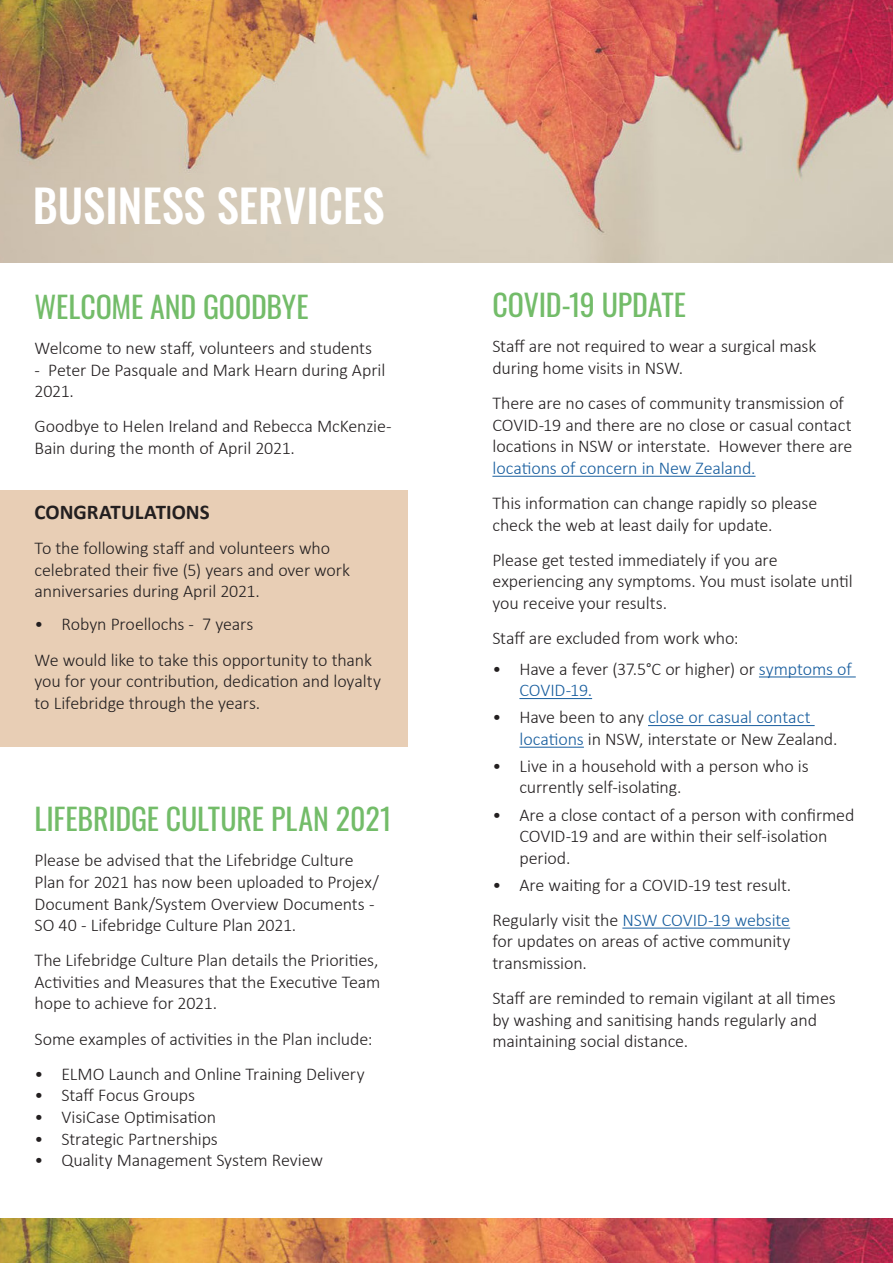
<style>
.page{position:relative;width:893px;height:1263px;background:#fff}
.page>*{position:absolute;margin:0;border:0;box-sizing:border-box;transform-origin:0 0}
.t1{font:500 45px "Oswald";color:#fff}
.t2{font:30px "Oswald";letter-spacing:-.005em;color:#73bc69}
.t3{font:700 21px "Calibri";color:#231f20}
.t4{font:300 18px/21.6px "Calibri";letter-spacing:-.01em;color:#231f20}
.s1{color:#175d9e}
</style>
<div class="page">
<div style="left:0;top:491px;width:407px;height:256px;background:#e8ceb5"></div>
<img style="left:0;top:0;width:893px;height:263px">
<hr style="left:492px;top:476px;width:263px;height:1px;background:#175d9e">
<hr style="left:759px;top:676px;width:97px;height:1px;background:#175d9e">
<hr style="left:519px;top:698px;width:73px;height:1px;background:#175d9e">
<hr style="left:648px;top:725px;width:167px;height:1px;background:#175d9e">
<hr style="left:519px;top:747px;width:65px;height:1px;background:#175d9e">
<hr style="left:622px;top:928px;width:168px;height:1px;background:#175d9e">
<img style="left:0;top:1219px;width:893px;height:44px">
<p class="t1" style="left:33px;top:183px;width:353px">BUSINESS SERVICES</p>
<p class="t2" style="left:35px;top:280px;width:276px">WELCOME AND GOODBYE</p>
<p class="t4" style="left:35px;top:337px;width:339px">Welcome to new staff, volunteers and students</p>
<p class="t4" style="left:35px;top:359px;width:352px">- Peter De Pasquale and Mark Hearn during April<br>2021.</p>
<p class="t4" style="left:35px;top:415px;width:359px">Goodbye to Helen Ireland and Rebecca McKenzie-<br>Bain during the month of April 2021.</p>
<p class="t3" style="left:35px;top:497px;width:177px">CONGRATULATIONS</p>
<p class="t4" style="left:35px;top:537px;width:317px">To the following staff and volunteers who celebrated their five (5) years and over work anniversaries during April 2021.</p>
<p class="t4" style="left:35px;top:613px;width:220px">• Robyn Proellochs - 7 years</p>
<p class="t4" style="left:35px;top:648px;width:348px">We would like to take this opportunity to thank you for your contribution, dedication and loyalty to Lifebridge through the years.</p>
<p class="t2" style="left:35px;top:792px;width:359px">LIFEBRIDGE CULTURE PLAN 2021</p>
<p class="t4" style="left:35px;top:849px;width:346px">Please be advised that the Lifebridge Culture Plan for 2021 has now been uploaded to Projex/ Document Bank/System Overview Documents - SO 40 - Lifebridge Culture Plan 2021.</p>
<p class="t4" style="left:35px;top:949px;width:347px;text-align:justify">The Lifebridge Culture Plan details the Priorities, Activities and Measures that the Executive Team hope to achieve for 2021.</p>
<p class="t4" style="left:35px;top:1028px;width:339px">Some examples of activities in the Plan include:</p>
<p class="t4" style="left:35px;top:1063px;width:332px">• ELMO Launch and Online Training Delivery</p>
<p class="t4" style="left:35px;top:1084px;width:162px">• Staff Focus Groups</p>
<p class="t4" style="left:35px;top:1106px;width:183px">• VisiCase Optimisation</p>
<p class="t4" style="left:35px;top:1127px;width:185px">• Strategic Partnerships</p>
<p class="t4" style="left:35px;top:1149px;width:290px">• Quality Management System Review</p>
<p class="t2" style="left:492px;top:278px;width:195px">COVID-19 UPDATE</p>
<p class="t4" style="left:492px;top:335px;width:325px">Staff are not required to wear a surgical mask during home visits in NSW.</p>
<p class="t4" style="left:492px;top:392px;width:362px">There are no cases of community transmission of COVID-19 and there are no close or casual contact locations in NSW or interstate. However there are <span class="s1">locations of concern in New Zealand.</span></p>
<p class="t4" style="left:492px;top:492px;width:326px">This information can change rapidly so please check the web at least daily for update.</p>
<p class="t4" style="left:492px;top:549px;width:362px">Please get tested immediately if you are experiencing any symptoms. You must isolate until you receive your results.</p>
<p class="t4" style="left:492px;top:627px;width:248px">Staff are excluded from work who:</p>
<p class="t4" style="left:519px;top:658px;width:334px;text-indent:-27px">• Have a fever (37.5°C or higher) or <span class="s1">symptoms of<br>COVID-19.</span></p>
<p class="t4" style="left:519px;top:706px;width:319px;text-indent:-27px">• Have been to any <span class="s1">close or casual contact locations</span> in NSW, interstate or New Zealand.</p>
<p class="t4" style="left:519px;top:755px;width:291px;text-indent:-27px">• Live in a household with a person who is currently self-isolating.</p>
<p class="t4" style="left:519px;top:803px;width:337px;text-indent:-27px">• Are a close contact of a person with confirmed<br>COVID-19 and are within their self-isolation period.</p>
<p class="t4" style="left:492px;top:874px;width:300px">• Are waiting for a COVID-19 test result.</p>
<p class="t4" style="left:492px;top:909px;width:300px;text-align:justify">Regularly visit the <span class="s1">NSW COVID-19 website </span>for updates on areas of active community transmission.</p>
<p class="t4" style="left:492px;top:987px;width:345px">Staff are reminded to remain vigilant at all times by washing and sanitising hands regularly and maintaining social distance.</p>
</div>
